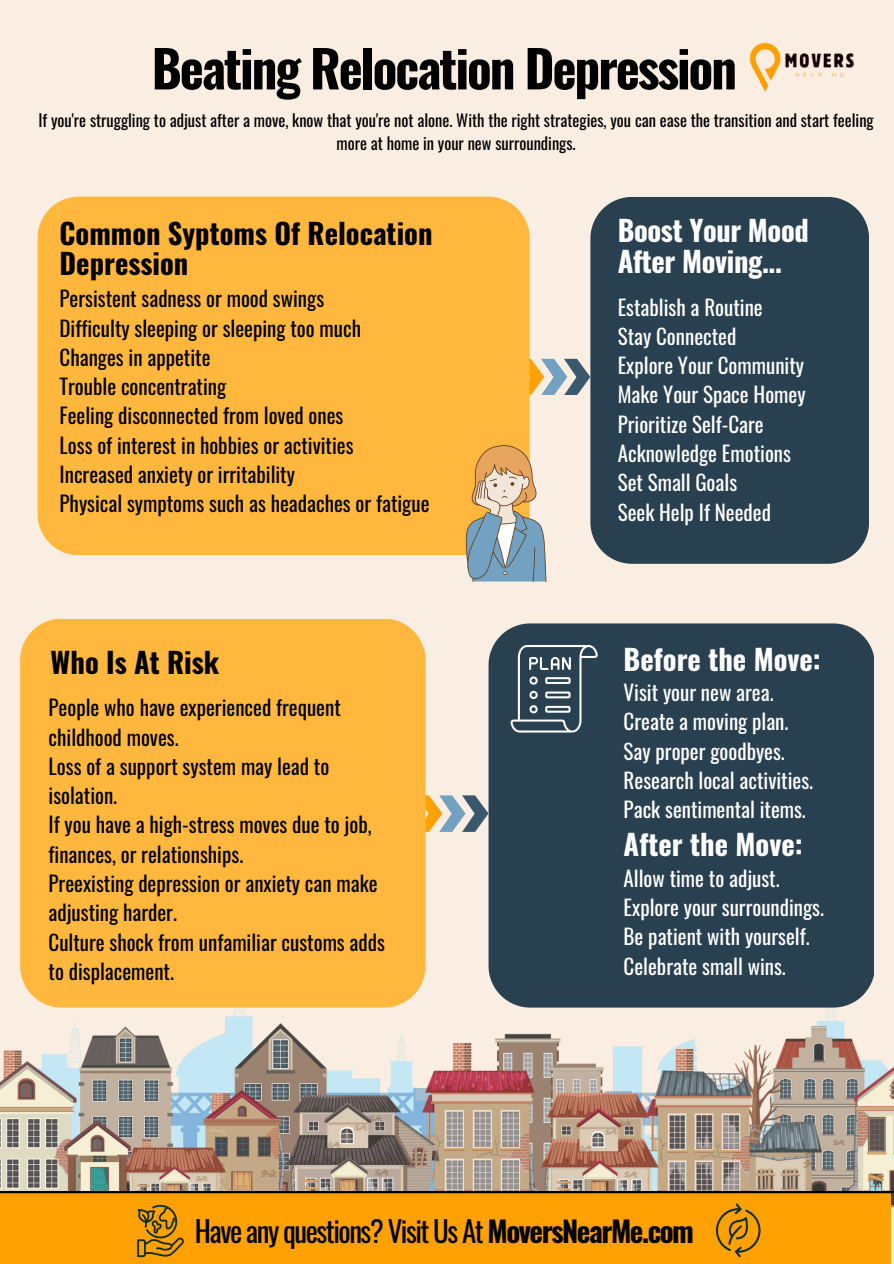
<style>
.page{position:relative;width:894px;height:1264px;background:#fff}
.page>*{position:absolute;margin:0;border:0;box-sizing:border-box;transform-origin:0 0}
.t1{font:700 51.15px "Oswald";letter-spacing:-.04em;color:#000}
.t2{font:28.95px "Oswald";letter-spacing:-.05em;color:#000}
.t3{font:700 28.5px/30.3px "Oswald";letter-spacing:-.005em;color:#fff}
.t4{font:700 28.5px/29.2px "Oswald";color:#000}
.t5{font:21px/29.2px "Oswald";color:#000}
.t6{font:21px/29.2px "Oswald";color:#fff}
.t7{font:16.5px/22.5px "Oswald";color:#000;text-align:center}
.s1{font-weight:700}
</style>
<div class="page">
<div style="left:0;top:0;width:893px;height:1263px;background:#faede1"></div>
<img style="left:0;top:1007px;width:893px;height:200px">
<div style="left:0;top:1193px;width:891px;height:70px;background:#ffa102"></div>
<hr style="left:0;top:1190px;width:893px;height:3px;background:#000">
<img style="left:749px;top:42px;width:106px;height:50px">
<svg style="left:137px;top:1204px;width:47px;height:52px"></svg>
<svg style="left:715px;top:1203px;width:45px;height:54px"></svg>
<svg style="left:529px;top:359px;width:60px;height:36px"></svg>
<div style="left:37px;top:196px;width:492px;height:359px;background:#ffb73d"></div>
<svg style="left:465px;top:444px;width:81px;height:138px"></svg>
<svg style="left:425px;top:795px;width:63px;height:36px"></svg>
<div style="left:20px;top:619px;width:405px;height:388px;background:#ffb73d"></div>
<div style="left:488px;top:623px;width:386px;height:384px;background:#294050"></div>
<div style="left:590px;top:197px;width:278px;height:366px;background:#294050"></div>
<svg style="left:510px;top:645px;width:87px;height:87px;background:#516471"></svg>
<p class="t1" style="left:152px;top:28px;width:586px">Beating Relocation Depression</p>
<p class="t7" style="left:39px;top:109px;width:836px">If you're struggling to adjust after a move, know that you're not alone. With the right strategies, you can ease the transition and start feeling more at home in your new surroundings.</p>
<h2 class="t4" style="left:60px;top:218px;width:374px">Common Syptoms Of Relocation<br>Depression</h2>
<p class="t5" style="left:60px;top:283px;width:371px">Persistent sadness or mood swings<br>Difficulty sleeping or sleeping too much Changes in appetite<br>Trouble concentrating<br>Feeling disconnected from loved ones<br>Loss of interest in hobbies or activities Increased anxiety or irritability<br>Physical symptoms such as headaches or fatigue</p>
<p class="t4" style="left:51px;top:646px;width:170px">Who Is At Risk</p>
<p class="t5" style="left:49px;top:692px;width:338px">People who have experienced frequent childhood moves.<br>Loss of a support system may lead to isolation.<br>If you have a high-stress moves due to job, finances, or relationships.<br>Preexisting depression or anxiety can make adjusting harder.<br>Culture shock from unfamiliar customs adds to displacement.</p>
<h2 class="t3" style="left:617px;top:214px;width:192px">Boost Your Mood<br>After Moving...</h2>
<p class="t6" style="left:617px;top:291px;width:189px">Establish a Routine<br>Stay Connected<br>Explore Your Community<br>Make Your Space Homey<br>Prioritize Self-Care<br>Acknowledge Emotions<br>Set Small Goals<br>Seek Help If Needed</p>
<p class="t3" style="left:623px;top:642px;width:199px">Before the Move:</p>
<p class="t6" style="left:623px;top:677px;width:191px">Visit your new area.<br>Create a moving plan.<br>Say proper goodbyes.<br>Research local activities.<br>Pack sentimental items.</p>
<p class="t3" style="left:623px;top:828px;width:180px">After the Move:</p>
<p class="t6" style="left:623px;top:862px;width:202px">Allow time to adjust.<br>Explore your surroundings.<br>Be patient with yourself.<br>Celebrate small wins.</p>
<h1 class="t2" style="left:195px;top:1208px;width:500px">Have any questions? Visit Us At <span class="s1">MoversNearMe.com</span></h1>
</div>
